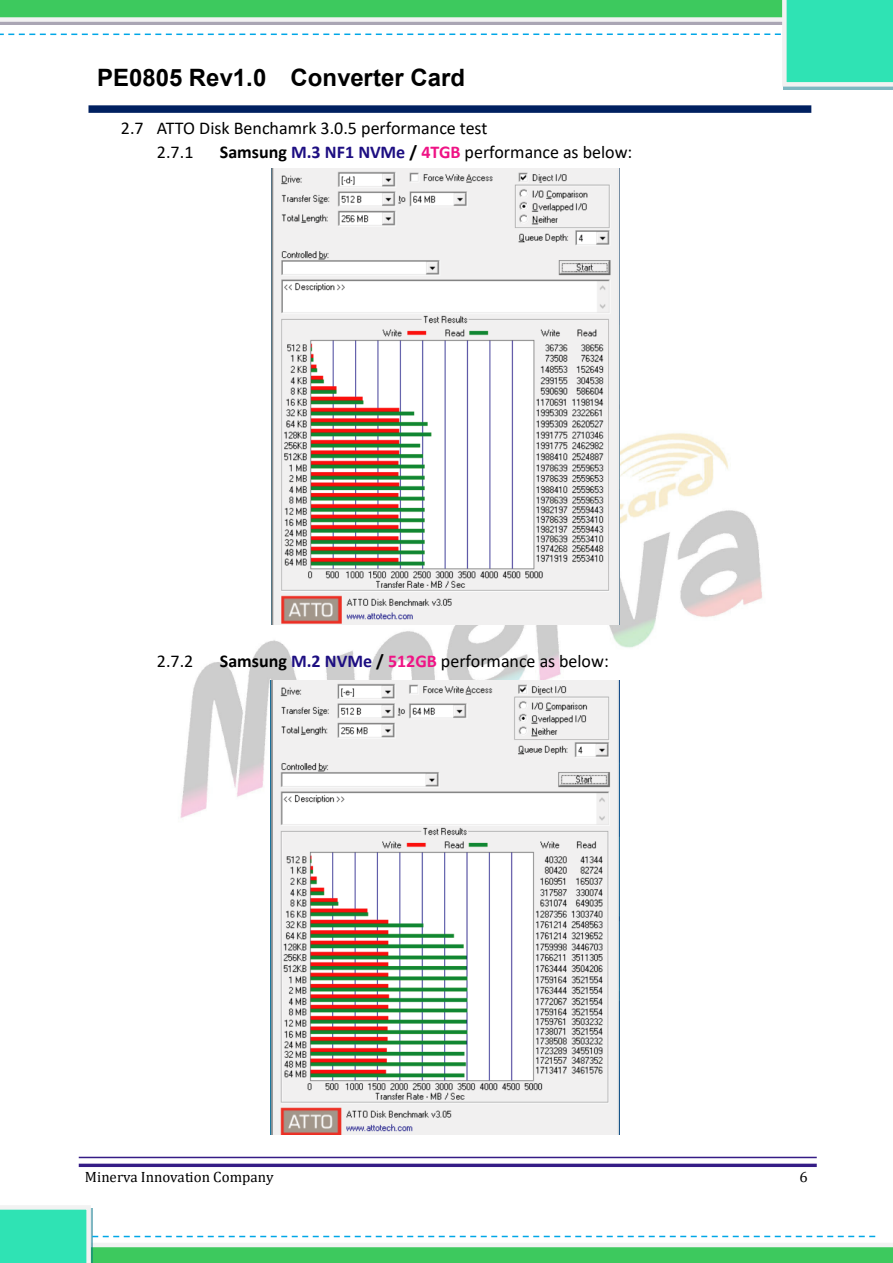
<style>
.page{position:relative;width:893px;height:1263px;background:#fff}
.page>*{position:absolute;margin:0;border:0;box-sizing:border-box;transform-origin:0 0}
.t1{font:700 24px "Arial";color:#000}
.t2{font:18px/24px "Calibri";color:#000}
.t3{font:15px "Cambria";color:#000}
.s1{font-weight:700}
.s2{font-weight:700;color:#1d0e82}
.s3{font-weight:700;color:#ef1385}
</style>
<div class="page">
<div style="left:88px;top:105px;width:723px;height:8px;background:#002060"></div>
<img style="left:180px;top:189px;width:582px;height:629px">
<hr style="left:79px;top:1164px;width:738px;height:3px;background:#351c86">
<hr style="left:79px;top:1157px;width:738px;height:1px;background:#351c86">
<svg style="left:0;top:1205px;width:893px;height:58px"></svg>
<div style="left:784px;top:0;width:109px;height:90px;background:#7fb7c2"></div>
<svg style="left:0;top:0;width:893px;height:87px"></svg>
<img style="left:272px;top:169px;width:348px;height:455px">
<img style="left:270px;top:680px;width:350px;height:454px">
<h1 class="t1" style="left:97px;top:61px;width:370px">PE0805 Rev1.0 Converter Card</h1>
<p class="t2" style="left:157px;top:116px;width:332px;text-indent:-36px">2.7 ATTO Disk Benchamrk 3.0.5 performance test<br>2.7.1</p>
<p class="t2" style="left:220px;top:140px;width:414px"><span class="s1">Samsung</span> <span class="s2">M.3 NF1 NVMe</span> <span class="s1">/</span> <span class="s3">4TGB</span> performance as below:</p>
<p class="t2" style="left:157px;top:649px;width:38px">2.7.2</p>
<p class="t2" style="left:220px;top:649px;width:390px"><span class="s1">Samsung</span> <span class="s2">M.2 NVMe</span> <span class="s1">/</span> <span class="s3">512GB</span> performance as below:</p>
<p class="t3" style="left:85px;top:1168px;width:190px">Minerva Innovation Company</p>
<p class="t3" style="left:800px;top:1168px;width:10px">6</p>
</div>
